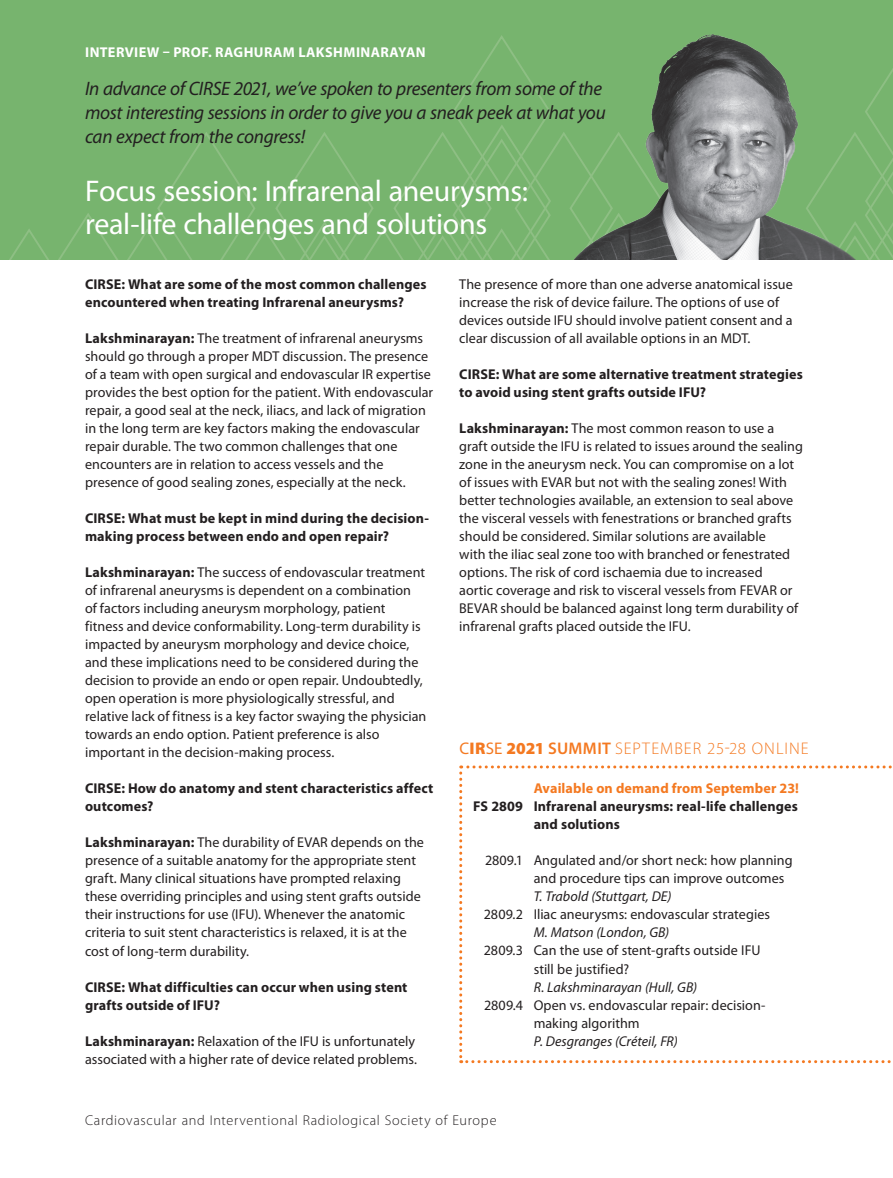
<style>
.page{position:relative;width:893px;height:1178px;background:#fff}
.page>*{position:absolute;margin:0;border:0;box-sizing:border-box;transform-origin:0 0}
.t1{font:30px/33px "Myriad Pro";letter-spacing:-.01em;color:#fff}
.t2{font:italic 19.5px/24px "Myriad Pro";letter-spacing:-.015em;color:#231f20}
.t3{font:300 16.8px "Myriad Pro";letter-spacing:.06em;color:#f47921}
.t4{font:14.25px/18px "Myriad Pro";color:#231f20}
.t5{font:700 14.25px/18px "Myriad Pro";letter-spacing:.01em;color:#231f20}
.t6{font:italic 14.25px "Myriad Pro";color:#231f20}
.t7{font:300 14.25px "Myriad Pro";letter-spacing:.045em;color:#231f20}
.t8{font:700 14.25px "Myriad Pro";letter-spacing:.03em;color:#fff}
.t9{font:700 14.25px "Myriad Pro";letter-spacing:.01em;color:#f47921}
.s1{font-weight:700}
.s2{font-weight:400}
.s3{font-weight:900}
.s4{font-weight:600}
</style>
<div class="page">
<div style="left:0;top:0;width:893px;height:259px;background:#77b46e"></div>
<svg style="left:10px;top:35px;width:883px;height:224px"></svg>
<img style="left:574px;top:34px;width:298px;height:225px">
<svg style="left:459px;top:765px;width:433px;height:298px"></svg>
<p class="t8" style="left:85px;top:45px;width:342px">INTERVIEW – PROF. RAGHURAM LAKSHMINARAYAN</p>
<h2 class="t2" style="left:85px;top:77px;width:522px">In advance of CIRSE 2021, we’ve spoken to presenters from some of the most interesting sessions in order to give you a sneak peek at what you can expect from the congress!</h2>
<h1 class="t1" style="left:85px;top:175px;width:444px">Focus session: Infrarenal aneurysms: real-life challenges and solutions</h1>
<p class="t5" style="left:85px;top:276px;width:343px">CIRSE: What are some of the most common challenges encountered when treating Infrarenal aneurysms?</p>
<p class="t4" style="left:85px;top:330px;width:350px"><span class="s1">Lakshminarayan:</span> The treatment of infrarenal aneurysms should go through a proper MDT discussion. The presence of a team with open surgical and endovascular IR expertise provides the best option for the patient. With endovascular repair, a good seal at the neck, iliacs, and lack of migration in the long term are key factors making the endovascular repair durable. The two common challenges that one encounters are in relation to access vessels and the presence of good sealing zones, especially at the neck.</p>
<p class="t5" style="left:85px;top:510px;width:345px">CIRSE: What must be kept in mind during the decision&shy;making process between endo and open repair?</p>
<p class="t4" style="left:85px;top:564px;width:343px"><span class="s1">Lakshminarayan:</span> The success of endovascular treatment of infrarenal aneurysms is dependent on a combination of factors including aneurysm morphology, patient fitness and device conformability. Long-term durability is impacted by aneurysm morphology and device choice, and these implications need to be considered during the decision to provide an endo or open repair. Undoubtedly, open operation is more physiologically stressful, and relative lack of fitness is a key factor swaying the physician towards an endo option. Patient preference is also important in the decision-making process.</p>
<p class="t5" style="left:85px;top:780px;width:350px">CIRSE: How do anatomy and stent characteristics affect outcomes?</p>
<p class="t4" style="left:85px;top:834px;width:340px"><span class="s1">Lakshminarayan:</span> The durability of EVAR depends on the presence of a suitable anatomy for the appropriate stent graft. Many clinical situations have prompted relaxing these overriding principles and using stent grafts outside their instructions for use (IFU). Whenever the anatomic criteria to suit stent characteristics is relaxed, it is at the cost of long-term durability.</p>
<p class="t5" style="left:85px;top:978px;width:324px">CIRSE: What difficulties can occur when using stent grafts outside of IFU?</p>
<p class="t4" style="left:85px;top:1032px;width:334px"><span class="s1">Lakshminarayan:</span> Relaxation of the IFU is unfortunately associated with a higher rate of device related problems.</p>
<p class="t4" style="left:459px;top:276px;width:335px">The presence of more than one adverse anatomical issue increase the risk of device failure. The options of use of devices outside IFU should involve patient consent and a clear discussion of all available options in an MDT.</p>
<p class="t5" style="left:459px;top:366px;width:345px">CIRSE: What are some alternative treatment strategies to avoid using stent grafts outside IFU?</p>
<p class="t4" style="left:459px;top:420px;width:345px"><span class="s1">Lakshminarayan:</span> The most common reason to use a graft outside the IFU is related to issues around the sealing zone in the aneurysm neck. You can compromise on a lot of issues with EVAR but not with the sealing zones! With better technologies available, an extension to seal above the visceral vessels with fenestrations or branched grafts should be considered. Similar solutions are available<br>with the iliac seal zone too with branched or fenestrated options. The risk of cord ischaemia due to increased<br>aortic coverage and risk to visceral vessels from FEVAR or BEVAR should be balanced against long term durability of infrarenal grafts placed outside the IFU.</p>
<p class="t3" style="left:459px;top:739px;width:351px"><span class="s2">C</span><span class="s3">IR</span><span class="s2">SE</span> <span class="s3">2021</span> <span class="s4">SUMMIT</span> SEPTEMBER 25-28 ONLINE</p>
<p class="t9" style="left:534px;top:780px;width:267px">Available on demand from September 23!</p>
<p class="t5" style="left:534px;top:798px;width:266px;text-indent:-60px">FS 2809 Infrarenal aneurysms: real-life challenges and solutions</p>
<p class="t4" style="left:534px;top:852px;width:260px;text-indent:-49px">2809.1 Angulated and/or short neck: how planning and procedure tips can improve outcomes</p>
<p class="t6" style="left:534px;top:889px;width:139px">T. Trabold (Stuttgart, DE)</p>
<p class="t4" style="left:484px;top:906px;width:288px">2809.2 Iliac aneurysms: endovascular strategies</p>
<p class="t6" style="left:534px;top:925px;width:137px">M. Matson (London, GB)</p>
<p class="t4" style="left:534px;top:942px;width:228px;text-indent:-50px">2809.3 Can the use of stent-grafts outside IFU still be justified?</p>
<p class="t6" style="left:534px;top:979px;width:165px">R. Lakshminarayan (Hull, GB)</p>
<p class="t4" style="left:534px;top:996px;width:233px;text-indent:-50px">2809.4 Open vs. endovascular repair: decision&shy;making algorithm</p>
<p class="t6" style="left:534px;top:1033px;width:146px">P. Desgranges (Créteil, FR)</p>
<p class="t7" style="left:85px;top:1112px;width:413px">Cardiovascular and Interventional Radiological Society of Europe</p>
</div>
